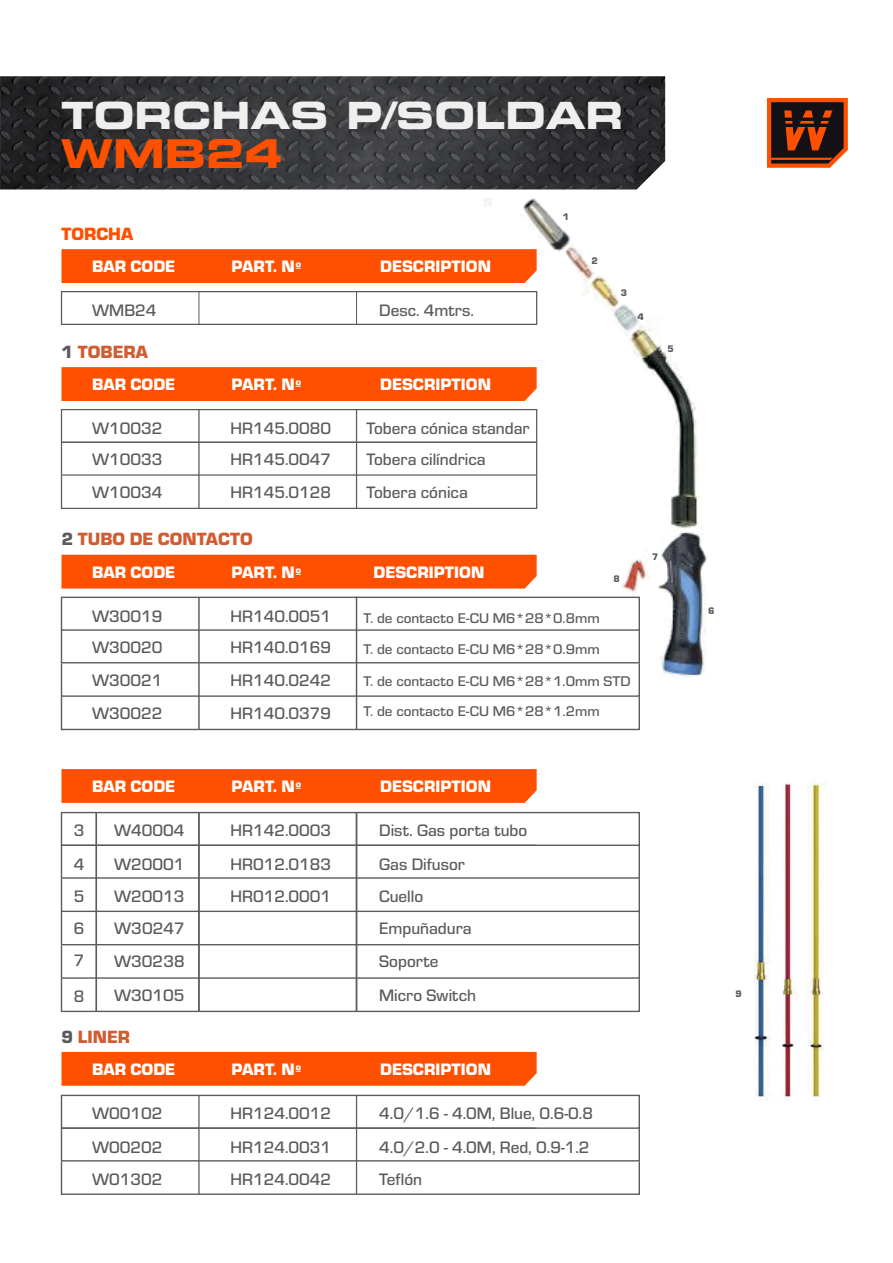
<style>
.page{position:relative;width:893px;height:1263px;background:#fff}
.page>*{position:absolute;margin:0;border:0;box-sizing:border-box;transform-origin:0 0}
.t1{font:39.75px "Eurostile LT Std Bold Ex 2";color:#ff5000}
.t2{font:37.5px "Eurostile LT Std Bold Ex 2";color:#efefee}
.t3{font:900 18.45px "Eurostile";color:#d25c31}
.t4{font:900 18.45px "Eurostile";color:#ff5000}
.t5{font:500 17.25px/31px "Eurostile";color:#595b5c}
.t6{font:900 17.25px "Eurostile";color:#fff}
.t7{font:500 14.55px/31px "Eurostile";color:#595b5c;scale:1.04 1}
.t8{font:900 9.9px "Eurostile";color:#595b5c}
.s1{color:#595b5c}
</style>
<div class="page">
<img style="left:482px;top:189px;width:225px;height:488px">
<div style="left:61px;top:367px;width:476px;height:34px;background:#ff5000"></div>
<img style="left:0;top:76px;width:665px;height:113px">
<hr style="left:198px;top:409px;width:2px;height:99px;background:#595b5c">
<hr style="left:356px;top:409px;width:1px;height:99px;background:#595b5c">
<div style="left:61px;top:555px;width:476px;height:33px;background:#ff5000"></div>
<div style="left:61px;top:409px;width:476px;height:34px;border:1px solid #595b5c"></div>
<div style="left:61px;top:442px;width:476px;height:34px;border:1px solid #595b5c"></div>
<div style="left:61px;top:475px;width:476px;height:34px;border:1px solid #595b5c"></div>
<hr style="left:356px;top:596px;width:1px;height:133px;background:#595b5c">
<hr style="left:356px;top:812px;width:1px;height:199px;background:#595b5c">
<svg style="left:61px;top:769px;width:476px;height:34px;background:#ff5203"></svg>
<hr style="left:198px;top:812px;width:2px;height:199px;background:#595b5c">
<div style="left:61px;top:812px;width:579px;height:34px;border:1px solid #595b5c"></div>
<div style="left:61px;top:844px;width:579px;height:35px;border:1px solid #595b5c"></div>
<div style="left:61px;top:911px;width:579px;height:34px;border:1px solid #595b5c"></div>
<div style="left:61px;top:945px;width:579px;height:34px;border:1px solid #595b5c"></div>
<div style="left:61px;top:978px;width:579px;height:34px;border:1px solid #595b5c"></div>
<div style="left:61px;top:878px;width:579px;height:34px;border:1px solid #595b5c"></div>
<hr style="left:356px;top:1095px;width:1px;height:99px;background:#595b5c">
<div style="left:61px;top:1052px;width:476px;height:34px;background:#ff5000"></div>
<hr style="left:198px;top:1095px;width:2px;height:99px;background:#595b5c">
<div style="left:61px;top:1095px;width:579px;height:34px;border:1px solid #595b5c"></div>
<div style="left:61px;top:1127px;width:579px;height:34px;border:1px solid #595b5c"></div>
<div style="left:61px;top:1161px;width:579px;height:34px;border:1px solid #595b5c"></div>
<hr style="left:198px;top:597px;width:2px;height:132px;background:#595b5c">
<div style="left:61px;top:597px;width:579px;height:34px;border:1px solid #595b5c"></div>
<div style="left:61px;top:629px;width:579px;height:34px;border:1px solid #595b5c"></div>
<div style="left:61px;top:696px;width:579px;height:34px;border:1px solid #595b5c"></div>
<img style="left:755px;top:779px;width:71px;height:322px">
<svg style="left:767px;top:98px;width:81px;height:70px;background:#713014"></svg>
<div style="left:61px;top:249px;width:476px;height:34px;background:#ff5000"></div>
<hr style="left:199px;top:291px;width:1px;height:33px;background:#595b5c">
<hr style="left:356px;top:291px;width:1px;height:33px;background:#595b5c">
<div style="left:61px;top:291px;width:476px;height:34px;border:1px solid #595b5c"></div>
<hr style="left:95px;top:812px;width:2px;height:199px;background:#595b5c">
<h2 class="t2" style="left:61px;top:90px;width:564px">TORCHAS P/SOLDAR</h2>
<h1 class="t1" style="left:61px;top:125px;width:223px">WMB24</h1>
<p class="t4" style="left:61px;top:221px;width:73px">TORCHA</p>
<p class="t6" style="left:92px;top:254px;width:85px">BAR CODE</p>
<p class="t6" style="left:232px;top:254px;width:72px">PART. Nº</p>
<p class="t6" style="left:380px;top:254px;width:112px">DESCRIPTION</p>
<p class="t5" style="left:92px;top:294px;width:66px">WMB24</p>
<p class="t5" style="left:379px;top:294px;width:96px">Desc. 4mtrs.</p>
<p class="t3" style="left:61px;top:339px;width:88px"><span class="s1">1</span> TOBERA</p>
<p class="t6" style="left:92px;top:372px;width:85px">BAR CODE</p>
<p class="t5" style="left:92px;top:412px;width:72px">W10032<br>W10033</p>
<p class="t5" style="left:92px;top:476px;width:72px">W10034</p>
<p class="t6" style="left:232px;top:372px;width:72px">PART. Nº</p>
<p class="t6" style="left:380px;top:372px;width:112px">DESCRIPTION</p>
<p class="t5" style="left:231px;top:412px;width:102px">HR145.0080<br>HR145.0047</p>
<p class="t5" style="left:231px;top:476px;width:102px">HR145.0128</p>
<p class="t5" style="left:367px;top:412px;width:164px">Tobera cónica standar</p>
<p class="t5" style="left:367px;top:443px;width:121px">Tobera cilíndrica</p>
<p class="t5" style="left:367px;top:476px;width:103px">Tobera cónica</p>
<p class="t8" style="left:563px;top:210px;width:8px">1</p>
<p class="t8" style="left:591px;top:253px;width:8px">2</p>
<p class="t8" style="left:621px;top:285px;width:8px">3</p>
<p class="t8" style="left:638px;top:309px;width:8px">4</p>
<p class="t8" style="left:667px;top:342px;width:8px">5</p>
<p class="t3" style="left:61px;top:526px;width:193px"><span class="s1">2</span> TUBO DE CONTACTO</p>
<p class="t6" style="left:92px;top:560px;width:85px">BAR CODE</p>
<p class="t6" style="left:232px;top:560px;width:72px">PART. Nº</p>
<p class="t6" style="left:374px;top:560px;width:112px">DESCRIPTION</p>
<p class="t5" style="left:92px;top:600px;width:72px">W30019<br>W30020</p>
<p class="t5" style="left:92px;top:664px;width:72px">W30021</p>
<p class="t8" style="left:613px;top:571px;width:8px">8</p>
<p class="t5" style="left:231px;top:600px;width:102px">HR140.0051<br>HR140.0169</p>
<p class="t5" style="left:231px;top:664px;width:102px">HR140.0242</p>
<p class="t7" style="left:364px;top:601px;width:229px">T. de contacto E-CU M6*28*0.8mm<br>T. de contacto E-CU M6*28*0.9mm</p>
<p class="t7" style="left:364px;top:665px;width:258px">T. de contacto E-CU M6*28*1.0mm STD</p>
<p class="t5" style="left:92px;top:696px;width:72px">W30022</p>
<p class="t5" style="left:231px;top:696px;width:102px">HR140.0379</p>
<p class="t7" style="left:364px;top:695px;width:229px">T. de contacto E-CU M6*28*1.2mm</p>
<p class="t8" style="left:652px;top:550px;width:8px">7</p>
<p class="t5" style="left:74px;top:812px;width:12px;line-height:34.7px">3<br>4</p>
<p class="t5" style="left:74px;top:880px;width:12px">5</p>
<p class="t6" style="left:92px;top:774px;width:85px">BAR CODE</p>
<p class="t6" style="left:232px;top:774px;width:72px">PART. Nº</p>
<p class="t6" style="left:380px;top:774px;width:112px">DESCRIPTION</p>
<p class="t5" style="left:114px;top:814px;width:72px">W40004</p>
<p class="t5" style="left:231px;top:814px;width:102px">HR142.0003</p>
<p class="t5" style="left:379px;top:814px;width:150px">Dist. Gas porta tubo</p>
<p class="t5" style="left:114px;top:848px;width:72px">W20001</p>
<p class="t5" style="left:231px;top:848px;width:102px">HR012.0183</p>
<p class="t5" style="left:379px;top:848px;width:87px">Gas Difusor</p>
<p class="t5" style="left:114px;top:880px;width:72px">W20013</p>
<p class="t5" style="left:231px;top:880px;width:102px">HR012.0001</p>
<p class="t5" style="left:379px;top:880px;width:45px">Cuello</p>
<p class="t5" style="left:74px;top:912px;width:12px">6</p>
<p class="t5" style="left:114px;top:912px;width:72px">W30247</p>
<p class="t5" style="left:379px;top:912px;width:94px">Empuñadura</p>
<p class="t5" style="left:74px;top:944px;width:12px">7</p>
<p class="t5" style="left:114px;top:945px;width:72px">W30238</p>
<p class="t5" style="left:379px;top:945px;width:61px">Soporte</p>
<p class="t5" style="left:74px;top:980px;width:12px">8</p>
<p class="t5" style="left:114px;top:978px;width:72px">W30105</p>
<p class="t5" style="left:379px;top:978px;width:98px">Micro Switch</p>
<p class="t3" style="left:61px;top:1023px;width:70px"><span class="s1">9</span> LINER</p>
<p class="t6" style="left:92px;top:1057px;width:85px">BAR CODE</p>
<p class="t6" style="left:232px;top:1057px;width:72px">PART. Nº</p>
<p class="t6" style="left:380px;top:1057px;width:112px">DESCRIPTION</p>
<p class="t5" style="left:92px;top:1096px;width:72px">W00102</p>
<p class="t5" style="left:231px;top:1096px;width:102px">HR124.0012</p>
<p class="t5" style="left:379px;top:1096px;width:215px">4.0/1.6 - 4.0M, Blue, 0.6-0.8</p>
<p class="t5" style="left:92px;top:1131px;width:72px">W00202</p>
<p class="t5" style="left:231px;top:1131px;width:102px">HR124.0031</p>
<p class="t5" style="left:379px;top:1131px;width:212px">4.0/2.0 - 4.0M, Red, 0.9-1.2</p>
<p class="t5" style="left:92px;top:1163px;width:72px">W01302</p>
<p class="t5" style="left:231px;top:1163px;width:102px">HR124.0042</p>
<p class="t5" style="left:379px;top:1163px;width:44px">Teflón</p>
<p class="t8" style="left:708px;top:603px;width:8px">6</p>
<p class="t8" style="left:735px;top:987px;width:8px">9</p>
</div>
